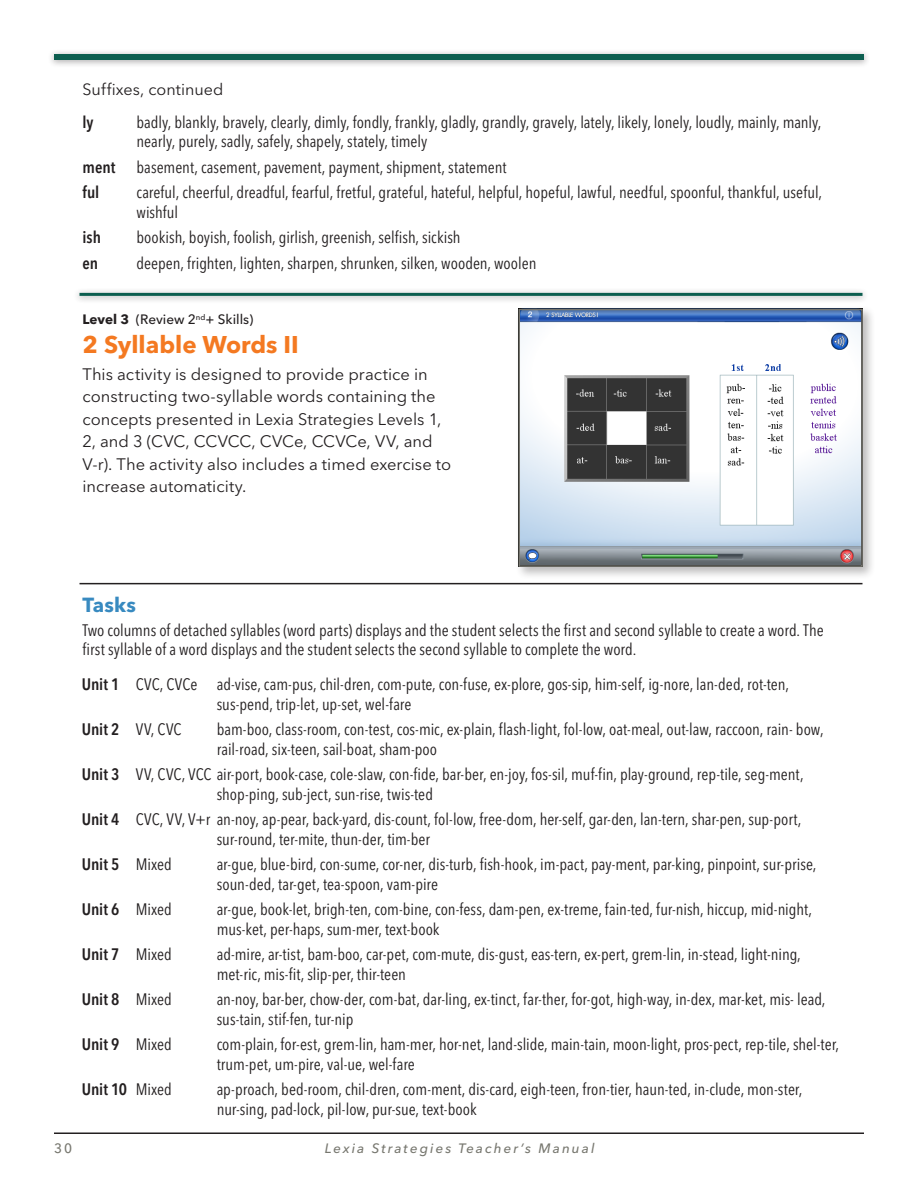
<style>
.page{position:relative;width:918px;height:1188px;background:#fff}
.page>*{position:absolute;margin:0;border:0;box-sizing:border-box;transform-origin:0 0}
.A-Head{font:700 24px "Avenir Next LT Pro";color:#f47921}
.B_Head{font:700 20.25px "Avenir Next LT Pro";letter-spacing:.005em;color:#388ac0}
.Unit_copy{font:condensed 16.5px/19.5px "Avenir Next LT Pro";color:#231f20}
.Activity_Descript{font:16.5px/22.5px "Avenir Next LT Pro";color:#231f20}
.Task_Desc{font:condensed 16.5px/19.5px "Avenir Next LT Pro";color:#231f20}
.Unit_copy-2{font:600 condensed 16.5px "Avenir Next LT Pro";color:#231f20}
.Body_Copy{font:16.2px "Avenir Next LT Pro";letter-spacing:.005em;color:#231f20}
.t1{font:italic 500 13.5px "Avenir Next LT Pro";letter-spacing:.15em;color:#77776f}
.Level_and_Skill{font:500 13.5px "Avenir Next LT Pro";color:#231f20}
.t2{font:500 13.5px "Avenir Next LT Pro";color:#77776f}
.s1{font-weight:700}
.s2{font-weight:600}
.s3{font-weight:400}
</style>
<div class="page">
<div style="left:48px;top:49px;width:823px;height:19px;background:#231f20;opacity:.4"></div>
<div style="left:54px;top:54px;width:810px;height:6px;background:#0c5e4f"></div>
<hr style="left:54px;top:1132px;width:810px;height:2px;background:#231f20">
<div style="left:515px;top:305px;width:360px;height:275px;background:#231f20;opacity:.3"></div>
<img style="left:522px;top:312px;width:338px;height:252px">
<div style="left:519px;top:309px;width:344px;height:258px;border:2px solid #76756e"></div>
<hr style="left:80px;top:583px;width:782px;height:1px;background:#231f20">
<div style="left:73px;top:288px;width:796px;height:16px;background:#231f20;opacity:.4"></div>
<hr style="left:80px;top:293px;width:782px;height:3px;background:#0c5e4f">
<p class="Body_Copy" style="left:82px;top:79px;width:142px">Suffixes, continued</p>
<p class="Unit_copy-2" style="left:82px;top:112px;width:13px">ly</p>
<p class="Unit_copy" style="left:136px;top:112px;width:686px">badly, blankly, bravely, clearly, dimly, fondly, frankly, gladly, grandly, gravely, lately, likely, lonely, loudly, mainly, manly, nearly, purely, sadly, safely, shapely, stately, timely</p>
<p class="Unit_copy-2" style="left:82px;top:157px;width:34px">ment</p>
<p class="Unit_copy" style="left:137px;top:157px;width:372px">basement, casement, pavement, payment, shipment, statement</p>
<p class="Unit_copy-2" style="left:82px;top:182px;width:18px">ful</p>
<p class="Unit_copy" style="left:136px;top:183px;width:687px">careful, cheerful, dreadful, fearful, fretful, grateful, hateful, helpful, hopeful, lawful, needful, spoonful, thankful, useful, wishful</p>
<p class="Unit_copy-2" style="left:82px;top:227px;width:20px">ish</p>
<p class="Unit_copy" style="left:137px;top:228px;width:326px">bookish, boyish, foolish, girlish, greenish, selfish, sickish</p>
<p class="Unit_copy-2" style="left:82px;top:253px;width:17px">en</p>
<p class="Unit_copy" style="left:136px;top:253px;width:401px">deepen, frighten, lighten, sharpen, shrunken, silken, wooden, woolen</p>
<p class="Level_and_Skill" style="left:82px;top:311px;width:172px"><span class="s1">Level 3</span> (Review 2<sup>nd</sup>+ Skills)</p>
<p class="A-Head" style="left:82px;top:329px;width:218px">2 Syllable Words II</p>
<p class="Activity_Descript" style="left:82px;top:363px;width:370px">This activity is designed to provide practice in constructing two-syllable words containing the concepts presented in Lexia Strategies Levels 1, 2, and 3 (CVC, CCVCC, CVCe, CCVCe, VV, and V-r). The activity also includes a timed exercise to increase automaticity.</p>
<p class="B_Head" style="left:82px;top:592px;width:55px">Tasks</p>
<p class="Task_Desc" style="left:82px;top:620px;width:743px">Two columns of detached syllables (word parts) displays and the student selects the first and second syllable to create a word. The first syllable of a word displays and the student selects the second syllable to complete the word.</p>
<p class="Unit_copy" style="left:217px;top:675px;width:574px;text-indent:-135px"><span class="s2">Unit 1</span> CVC, CVCe ad-vise, cam-pus, chil-dren, com-pute, con-fuse, ex-plore, gos-sip, him-self, ig-nore, lan-ded, rot-ten, sus-pend, trip-let, up-set, wel-fare</p>
<p class="Unit_copy" style="left:82px;top:720px;width:101px"><span class="s2">Unit 2</span> VV, CVC</p>
<p class="Unit_copy" style="left:217px;top:720px;width:608px">bam-boo, class-room, con-test, cos-mic, ex-plain, flash-light, fol-low, oat-meal, out-law, raccoon, rain- bow, rail-road, six-teen, sail-boat, sham-poo</p>
<p class="Unit_copy" style="left:217px;top:765px;width:588px;text-indent:-135px"><span class="s2">Unit 3</span> VV, CVC, VCC air-port, book-case, cole-slaw, con-fide, bar-ber, en-joy, fos-sil, muf-fin, play-ground, rep-tile, seg-ment, shop-ping, sub-ject, sun-rise, twis-ted</p>
<p class="Unit_copy" style="left:217px;top:810px;width:586px;text-indent:-135px"><span class="s2">Unit 4</span> CVC, VV, V+r an-noy, ap-pear, back-yard, dis-count, fol-low, free-dom, her-self, gar-den, lan-tern, shar-pen, sup-port, sur-round, ter-mite, thun-der, tim-ber</p>
<p class="Unit_copy-2" style="left:82px;top:854px;width:92px">Unit 5 <span class="s3">Mixed</span></p>
<p class="Unit_copy" style="left:217px;top:855px;width:601px">ar-gue, blue-bird, con-sume, cor-ner, dis-turb, fish-hook, im-pact, pay-ment, par-king, pinpoint, sur-prise, soun-ded, tar-get, tea-spoon, vam-pire</p>
<p class="Unit_copy-2" style="left:82px;top:899px;width:92px">Unit 6 <span class="s3">Mixed</span></p>
<p class="Unit_copy" style="left:217px;top:900px;width:597px">ar-gue, book-let, brigh-ten, com-bine, con-fess, dam-pen, ex-treme, fain-ted, fur-nish, hiccup, mid-night, mus-ket, per-haps, sum-mer, text-book</p>
<p class="Unit_copy-2" style="left:82px;top:944px;width:92px">Unit 7 <span class="s3">Mixed</span></p>
<p class="Unit_copy" style="left:217px;top:945px;width:586px">ad-mire, ar-tist, bam-boo, car-pet, com-mute, dis-gust, eas-tern, ex-pert, grem-lin, in-stead, light-ning, met-ric, mis-fit, slip-per, thir-teen</p>
<p class="Unit_copy-2" style="left:82px;top:989px;width:92px">Unit 8 <span class="s3">Mixed</span></p>
<p class="Unit_copy" style="left:217px;top:990px;width:610px">an-noy, bar-ber, chow-der, com-bat, dar-ling, ex-tinct, far-ther, for-got, high-way, in-dex, mar-ket, mis- lead, sus-tain, stif-fen, tur-nip</p>
<p class="Unit_copy-2" style="left:82px;top:1034px;width:92px">Unit 9 <span class="s3">Mixed</span></p>
<p class="Unit_copy" style="left:217px;top:1035px;width:624px">com-plain, for-est, grem-lin, ham-mer, hor-net, land-slide, main-tain, moon-light, pros-pect, rep-tile, shel-ter, trum-pet, um-pire, val-ue, wel-fare</p>
<p class="Unit_copy-2" style="left:82px;top:1079px;width:92px">Unit 10 <span class="s3">Mixed</span></p>
<p class="Unit_copy" style="left:217px;top:1080px;width:587px">ap-proach, bed-room, chil-dren, com-ment, dis-card, eigh-teen, fron-tier, haun-ted, in-clude, mon-ster, nur-sing, pad-lock, pil-low, pur-sue, text-book</p>
<p class="t2" style="left:54px;top:1140px;width:20px">30</p>
<p class="t1" style="left:325px;top:1140px;width:271px">Lexia Strategies Teacher’s Manual</p>
</div>
